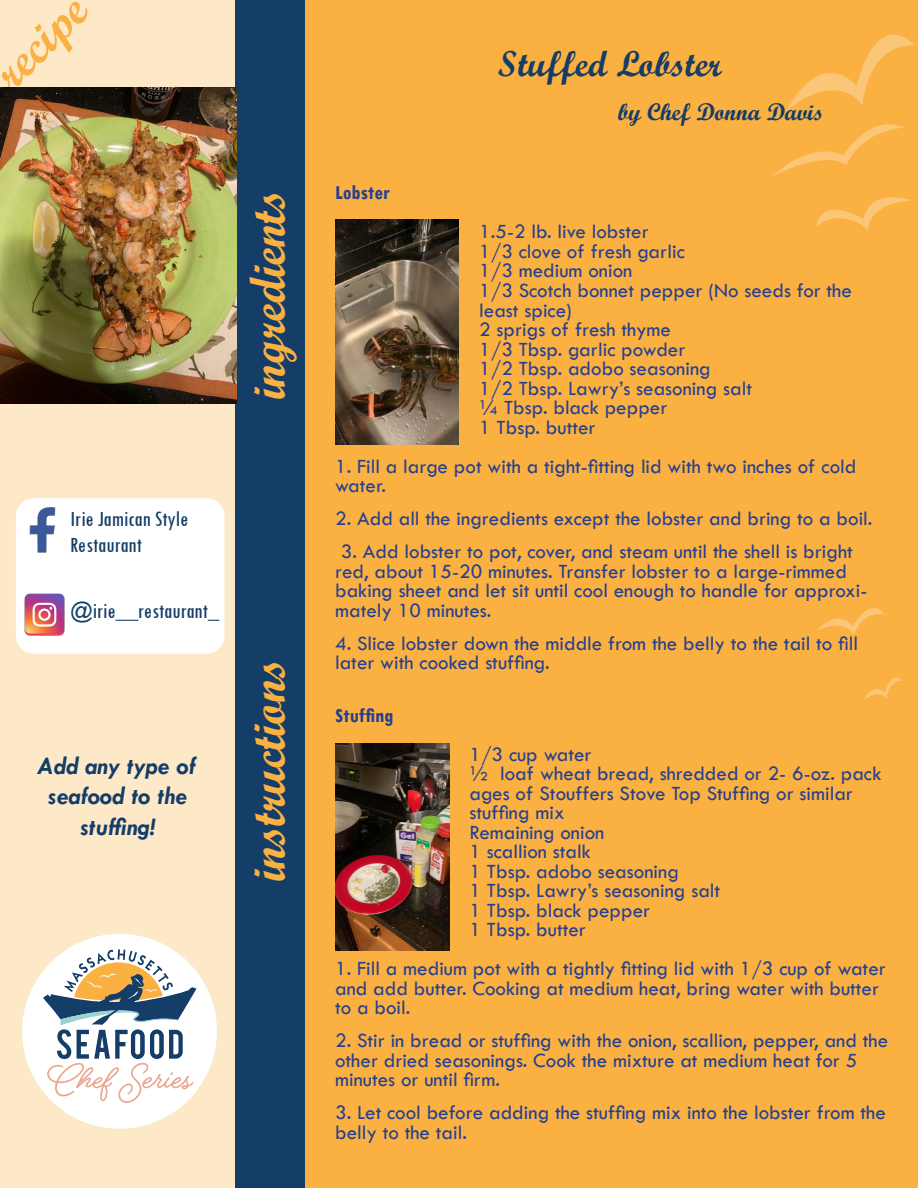
<style>
.page{position:relative;width:918px;height:1188px;background:#fff}
.page>*{position:absolute;margin:0;border:0;box-sizing:border-box;transform-origin:0 0}
.t1{font:49.5px "Script MT Bold";letter-spacing:-.01em;color:#fbb042}
.t2{font:36px "Script MT Bold";color:#143d67}
.t3{font:italic 700 25.5px/30.6px "Tw Cen";color:#143d67;text-align:center}
.t4{font:24px "Script MT Bold";color:#143d67}
.t5{font:condensed 22.5px/25.5px "Tw Cen";color:#143d67}
.t6{font:21px/19.5px "Tw Cen";color:#25408f}
.t7{font:700 condensed 21px "Tw Cen";color:#25408f}
</style>
<div class="page">
<div style="left:0;top:0;width:238px;height:1188px;background:#fde8c8"></div>
<div style="left:301px;top:0;width:617px;height:1188px;background:#fbb042"></div>
<div style="left:235px;top:0;width:69px;height:1188px;background:#143d67"></div>
<svg style="left:816px;top:197px;width:95px;height:33px"></svg>
<svg style="left:772px;top:34px;width:142px;height:143px"></svg>
<svg style="left:817px;top:608px;width:68px;height:27px"></svg>
<svg style="left:864px;top:677px;width:38px;height:23px"></svg>
<div style="left:22px;top:934px;width:195px;height:195px;background:#fff;border-radius:50%"></div>
<svg style="left:43px;top:949px;width:153px;height:154px"></svg>
<img style="left:0;top:88px;width:237px;height:315px">
<div style="left:16px;top:498px;width:209px;height:156px;background:#fff;border-radius:18px"></div>
<img style="left:16px;top:502px;width:40px;height:51px">
<img style="left:24px;top:593px;width:41px;height:42px">
<img style="left:335px;top:220px;width:124px;height:225px">
<img style="left:335px;top:743px;width:114px;height:207px">
<h1 class="t1" style="left:-20px;top:58px;width:111px;rotate:-45deg">recipe</h1>
<h1 class="t1" style="left:237px;top:399px;width:210px;rotate:-90deg">ingredients</h1>
<p class="t5" style="left:70px;top:506px;width:120px">Irie Jamican Style<br>Restaurant</p>
<p class="t5" style="left:70px;top:598px;width:151px">@irie__restaurant_</p>
<p class="t3" style="left:38px;top:750px;width:159px">Add any type of seafood to the stuffing!</p>
<h1 class="t1" style="left:237px;top:881px;width:224px;rotate:-90deg">instructions</h1>
<p class="t7" style="left:335px;top:180px;width:56px">Lobster</p>
<h2 class="t2" style="left:498px;top:42px;width:225px">Stuffed Lobster</h2>
<p class="t4" style="left:618px;top:97px;width:207px">by Chef Donna Davis</p>
<p class="t6" style="left:479px;top:222px;width:374px">1.5-2 lb. live lobster<br>1/3 clove of fresh garlic<br>1/3 medium onion<br>1/3 Scotch bonnet pepper (No seeds for the least spice)<br>2 sprigs of fresh thyme<br>1/3 Tbsp. garlic powder<br>1/2 Tbsp. adobo seasoning<br>1/2 Tbsp. Lawry’s seasoning salt<br>¼ Tbsp. black pepper<br>1 Tbsp. butter</p>
<p class="t6" style="left:335px;top:456px;width:523px">1. Fill a large pot with a tight-fitting lid with two inches of cold water.</p>
<p class="t6" style="left:335px;top:509px;width:539px">2. Add all the ingredients except the lobster and bring to a boil.</p>
<p class="t6" style="left:335px;top:542px;width:534px">3. Add lobster to pot, cover, and steam until the shell is bright red, about 15-20 minutes. Transfer lobster to a large-rimmed baking sheet and let sit until cool enough to handle for approxi&shy;mately 10 minutes.</p>
<p class="t6" style="left:335px;top:633px;width:524px">4. Slice lobster down the middle from the belly to the tail to fill later with cooked stuffing.</p>
<p class="t7" style="left:335px;top:702px;width:60px">Stuffing</p>
<p class="t6" style="left:470px;top:744px;width:414px">1/3 cup water<br>½ loaf wheat bread, shredded or 2- 6-oz. pack ages of Stouffers Stove Top Stuffing or similar stuffing mix<br>Remaining onion<br>1 scallion stalk<br>1 Tbsp. adobo seasoning<br>1 Tbsp. Lawry’s seasoning salt<br>1 Tbsp. black pepper<br>1 Tbsp. butter</p>
<p class="t6" style="left:335px;top:959px;width:552px">1. Fill a medium pot with a tightly fitting lid with 1/3 cup of water and add butter. Cooking at medium heat, bring water with butter to a boil.</p>
<p class="t6" style="left:335px;top:1031px;width:555px">2. Stir in bread or stuffing with the onion, scallion, pepper, and the other dried seasonings. Cook the mixture at medium heat for 5 minutes or until firm.</p>
<p class="t6" style="left:335px;top:1103px;width:552px">3. Let cool before adding the stuffing mix into the lobster from the belly to the tail.</p>
</div>
